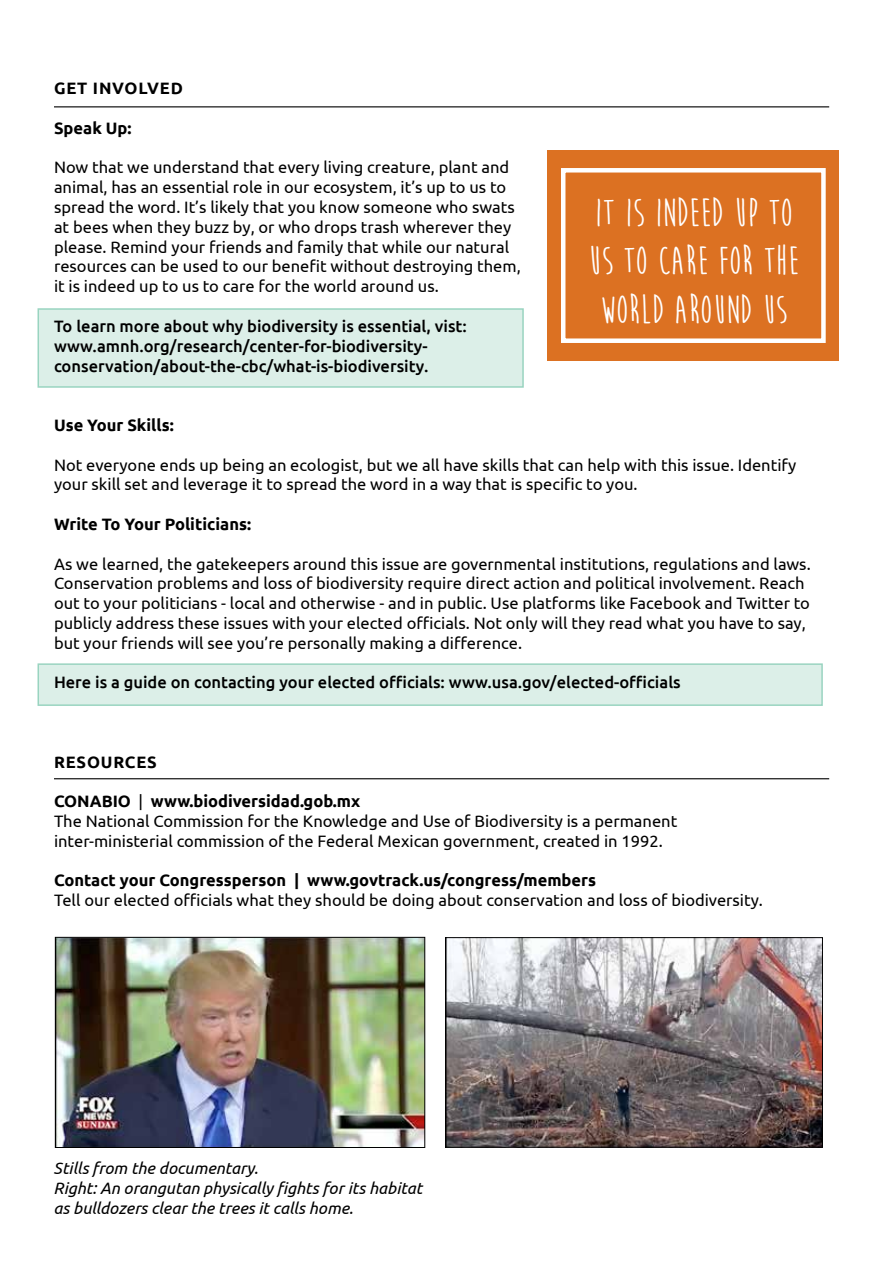
<style>
.page{position:relative;width:893px;height:1263px;background:#fff}
.page>*{position:absolute;margin:0;border:0;box-sizing:border-box;transform-origin:0 0}
.t1{font:700 40.5px/48.6px "Moon Flower";color:#fff}
.t2{font:16.5px/19.8px "Ubuntu";color:#000}
.t3{font:500 16.5px/19.8px "Ubuntu";color:#000}
.t4{font:700 16.5px "Ubuntu";color:#000}
.t5{font:italic 16.5px/19.8px "Ubuntu";color:#000}
.t6{font:700 16.5px "Ubuntu";letter-spacing:.05em;color:#000}
.s1{font-weight:700}
</style>
<div class="page">
<div style="left:38px;top:663px;width:785px;height:43px;background:#dcefe8;border:2px solid #99d4c0"></div>
<div style="left:38px;top:308px;width:486px;height:80px;background:#dcefe8;border:2px solid #99d4c0"></div>
<img style="left:447px;top:939px;width:374px;height:206px">
<div style="left:445px;top:937px;width:378px;height:210px;border:1px solid #000"></div>
<img style="left:57px;top:939px;width:366px;height:207px">
<div style="left:55px;top:937px;width:370px;height:211px;border:1px solid #000"></div>
<div style="left:548px;top:150px;width:291px;height:211px;background:#dc7122"></div>
<div style="left:561px;top:168px;width:265px;height:175px;border:4px solid #fff"></div>
<hr style="left:54px;top:106px;width:775px;height:1px;background:#000">
<hr style="left:54px;top:778px;width:775px;height:1px;background:#000">
<p class="t6" style="left:54px;top:78px;width:130px">Get Involved</p>
<p class="t4" style="left:54px;top:118px;width:79px">Speak Up:</p>
<p class="t2" style="left:54px;top:157px;width:468px">Now that we understand that every living creature, plant and animal, has an essential role in our ecosystem, it’s up to us to spread the word. It’s likely that you know someone who swats at bees when they buzz by, or who drops trash wherever they please. Remind your friends and family that while our natural resources can be used to our benefit without destroying them, it is indeed up to us to care for the world around us.</p>
<p class="t3" style="left:54px;top:315px;width:414px">To learn more about why biodiversity is essential, vist: www.amnh.org/research/center-for-biodiversity&shy;conservation/about-the-cbc/what-is-biodiversity.</p>
<h1 class="t1" style="left:588px;top:188px;width:212px">IT IS INDEED UP TO<br>US TO CARE FOR THE<br>WORLD AROUND US</h1>
<p class="t4" style="left:54px;top:415px;width:121px">Use Your Skills:</p>
<p class="t2" style="left:54px;top:454px;width:744px">Not everyone ends up being an ecologist, but we all have skills that can help with this issue. Identify your skill set and leverage it to spread the word in a way that is specific to you.</p>
<p class="t4" style="left:54px;top:514px;width:199px">Write To Your Politicians:</p>
<p class="t2" style="left:54px;top:553px;width:758px">As we learned, the gatekeepers around this issue are governmental institutions, regulations and laws.<br>Conservation problems and loss of biodiversity require direct action and political involvement. Reach out to your politicians - local and otherwise - and in public. Use platforms like Facebook and Twitter to publicly address these issues with your elected officials. Not only will they read what you have to say, but your friends will see you’re personally making a difference.</p>
<p class="t3" style="left:54px;top:672px;width:628px">Here is a guide on contacting your elected officials: www.usa.gov/elected-officials</p>
<p class="t6" style="left:54px;top:752px;width:103px">Resources</p>
<p class="t4" style="left:54px;top:791px;width:13px">CONAB</p>
<p class="t2" style="left:54px;top:791px;width:625px;text-indent:59px"><span class="s1">IO</span> | <span class="s1">www.biodiversidad.gob.mx<br></span>The National Commission for the Knowledge and Use of Biodiversity is a permanent inter-ministerial commission of the Federal Mexican government, created in 1992.</p>
<p class="t4" style="left:54px;top:870px;width:544px">Contact your Congressperson | www.govtrack.us/congress/members</p>
<p class="t2" style="left:54px;top:890px;width:710px">Tell our elected officials what they should be doing about conservation and loss of biodiversity.</p>
<p class="t5" style="left:54px;top:1158px;width:370px">Stills from the documentary.<br>Right: An orangutan physically fights for its habitat as bulldozers clear the trees it calls home.</p>
</div>
